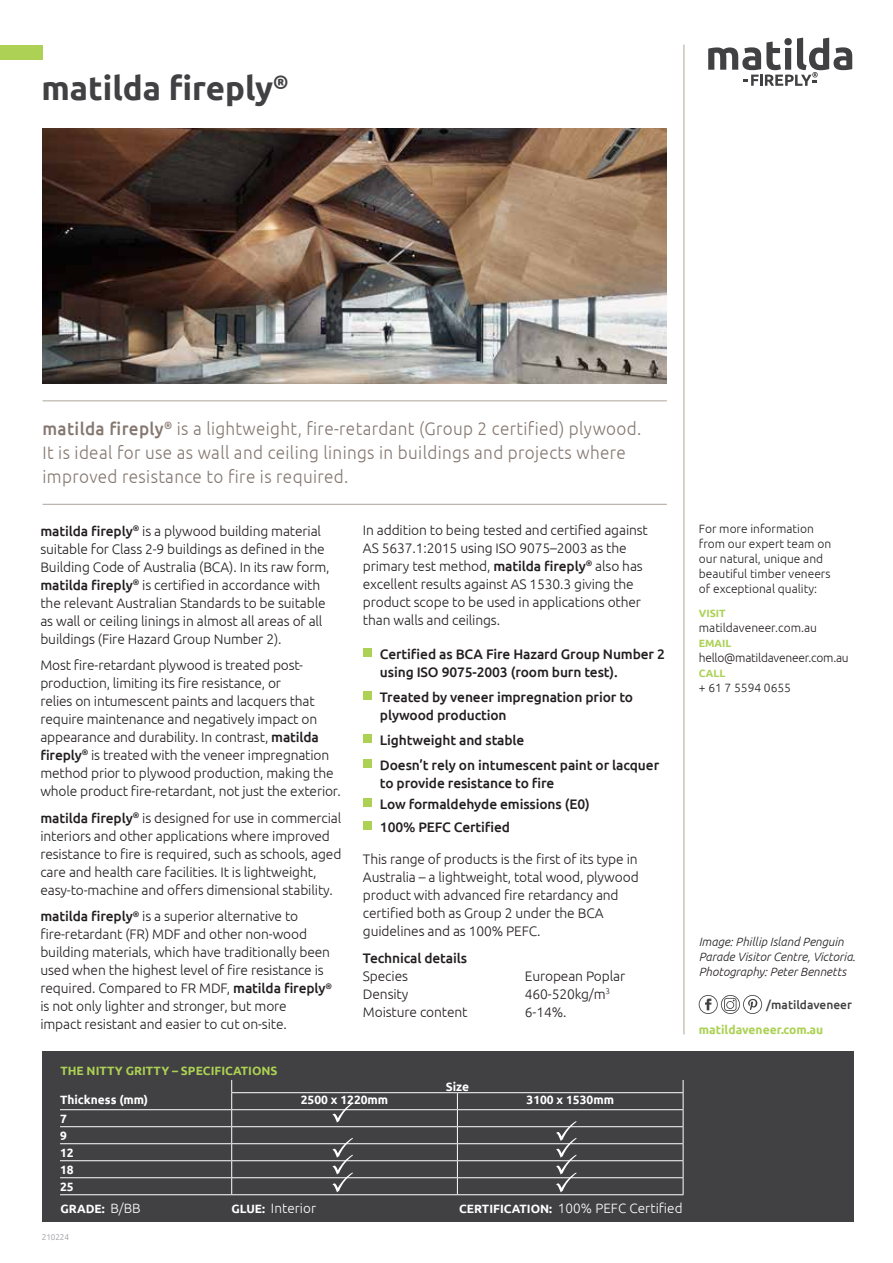
<style>
.page{position:relative;width:893px;height:1263px;background:#fff}
.page>*{position:absolute;margin:0;border:0;box-sizing:border-box;transform-origin:0 0}
.t1{font:700 33px "Ubuntu";color:#414042}
.t2{font:300 18px/24px "Ubuntu";letter-spacing:.02em;color:#857870;scale:.95 1}
.t3{font:300 13.8px/18px "Ubuntu";letter-spacing:-.01em;color:#231f20}
.t4{font:500 13.8px/18px "Ubuntu";letter-spacing:-.01em;color:#231f20}
.t5{font:300 13.5px "Ubuntu";letter-spacing:.005em;color:#fff}
.t6{font:300 12px/15px "Ubuntu";color:#231f20}
.t7{font:italic 300 12px/15px "Ubuntu";color:#231f20}
.t8{font:700 12px/17px "Ubuntu";color:#fff}
.t9{font:700 12px "Ubuntu";color:#acd154}
.t10{font:300 12px "Ubuntu";letter-spacing:-.02em;color:#231f20}
.t11{font:500 12px "Ubuntu";color:#414042}
.t12{font:700 10.5px "Ubuntu";color:#acd154}
.t13{font:300 8.25px "Ubuntu";letter-spacing:-.02em;color:#939598}
.s1{font-weight:500}
.s2{font-weight:300;font-size:13.5px}
.s3{font-weight:700;font-size:12px}
</style>
<div class="page">
<div style="left:42px;top:1051px;width:812px;height:171px;background:#414042"></div>
<div style="left:0;top:45px;width:42px;height:15px;background:#acd154"></div>
<hr style="left:684px;top:45px;width:1px;height:989px;background:#b0a39a">
<svg style="left:708px;top:38px;width:144px;height:48px"></svg>
<hr style="left:43px;top:400px;width:624px;height:1px;background:#b0a39a">
<img style="left:42px;top:128px;width:624px;height:255px">
<hr style="left:43px;top:504px;width:624px;height:1px;background:#b0a39a">
<div style="left:363px;top:648px;width:8px;height:9px;background:#acd154"></div>
<div style="left:363px;top:692px;width:8px;height:8px;background:#acd154"></div>
<div style="left:363px;top:734px;width:8px;height:9px;background:#acd154"></div>
<div style="left:363px;top:759px;width:8px;height:9px;background:#acd154"></div>
<div style="left:363px;top:798px;width:8px;height:8px;background:#acd154"></div>
<div style="left:363px;top:821px;width:8px;height:8px;background:#acd154"></div>
<svg style="left:699px;top:995px;width:63px;height:19px"></svg>
<hr style="left:60px;top:1109px;width:172px;height:1px;background:#fff">
<hr style="left:232px;top:1109px;width:225px;height:1px;background:#fff">
<hr style="left:457px;top:1109px;width:226px;height:1px;background:#fff">
<hr style="left:60px;top:1126px;width:172px;height:1px;background:#fff">
<hr style="left:232px;top:1126px;width:225px;height:1px;background:#fff">
<hr style="left:457px;top:1126px;width:226px;height:1px;background:#fff">
<hr style="left:60px;top:1143px;width:172px;height:1px;background:#fff">
<hr style="left:232px;top:1143px;width:225px;height:1px;background:#fff">
<hr style="left:457px;top:1143px;width:226px;height:1px;background:#fff">
<hr style="left:60px;top:1160px;width:172px;height:1px;background:#fff">
<hr style="left:232px;top:1160px;width:225px;height:1px;background:#fff">
<hr style="left:457px;top:1160px;width:226px;height:1px;background:#fff">
<hr style="left:60px;top:1177px;width:172px;height:1px;background:#fff">
<hr style="left:232px;top:1177px;width:225px;height:1px;background:#fff">
<hr style="left:457px;top:1177px;width:226px;height:1px;background:#fff">
<hr style="left:60px;top:1194px;width:172px;height:1px;background:#fff">
<hr style="left:232px;top:1194px;width:225px;height:1px;background:#fff">
<hr style="left:457px;top:1194px;width:226px;height:1px;background:#fff">
<svg style="left:231px;top:1080px;width:1px;height:114px"></svg>
<svg style="left:457px;top:1093px;width:1px;height:101px"></svg>
<svg style="left:683px;top:1080px;width:1px;height:114px"></svg>
<hr style="left:231px;top:1092px;width:226px;height:1px;background:#fff">
<hr style="left:457px;top:1092px;width:226px;height:1px;background:#fff">
<svg style="left:332px;top:1103px;width:21px;height:19px"></svg>
<svg style="left:332px;top:1138px;width:21px;height:54px"></svg>
<svg style="left:556px;top:1121px;width:21px;height:71px"></svg>
<h1 class="t1" style="left:41px;top:69px;width:249px">matilda fireply<sup>®</sup></h1>
<h2 class="t2" style="left:43px;top:416px;width:632px"><span class="s1">matilda fireply</span><sup>®</sup> is a lightweight, fire-retardant (Group 2 certified) plywood.<br>It is ideal for use as wall and ceiling linings in buildings and projects where improved resistance to fire is required.</h2>
<p class="t3" style="left:40px;top:521px;width:291px"><span class="s1">matilda fireply</span><sup>®</sup> is a plywood building material suitable for Class 2-9 buildings as defined in the Building Code of Australia (BCA). In its raw form, <span class="s1">matilda fireply</span><sup>®</sup> is certified in accordance with the relevant Australian Standards to be suitable as wall or ceiling linings in almost all areas of all buildings (Fire Hazard Group Number 2).</p>
<p class="t3" style="left:40px;top:656px;width:302px">Most fire-retardant plywood is treated post&shy;production, limiting its fire resistance, or<br>relies on intumescent paints and lacquers that require maintenance and negatively impact on appearance and durability. In contrast, <span class="s1">matilda fireply</span><sup>®</sup> is treated with the veneer impregnation method prior to plywood production, making the whole product fire-retardant, not just the exterior.</p>
<p class="t3" style="left:40px;top:808px;width:302px"><span class="s1">matilda fireply</span><sup>®</sup> is designed for use in commercial interiors and other applications where improved resistance to fire is required, such as schools, aged care and health care facilities. It is lightweight, easy-to-machine and offers dimensional stability.</p>
<p class="t3" style="left:40px;top:907px;width:293px"><span class="s1">matilda fireply</span><sup>®</sup> is a superior alternative to fire-retardant (FR) MDF and other non-wood building materials, which have traditionally been used when the highest level of fire resistance is required. Compared to FR MDF, <span class="s1">matilda fireply</span><sup>® </sup>is not only lighter and stronger, but more<br>impact resistant and easier to cut on-site.</p>
<p class="t9" style="left:60px;top:1063px;width:219px">THE NITTY GRITTY – SPECIFICATIONS</p>
<p class="t3" style="left:363px;top:520px;width:287px">In addition to being tested and certified against AS 5637.1:2015 using ISO 9075–2003 as the primary test method, <span class="s1">matilda fireply</span><sup>®</sup> also has excellent results against AS 1530.3 giving the product scope to be used in applications other than walls and ceilings.</p>
<p class="t6" style="left:699px;top:521px;width:134px">For more information from our expert team on our natural, unique and beautiful timber veneers of exceptional quality:</p>
<p class="t12" style="left:699px;top:607px;width:28px">VISIT</p>
<p class="t6" style="left:699px;top:620px;width:120px">matildaveneer.com.au</p>
<p class="t12" style="left:699px;top:637px;width:34px">EMAIL</p>
<p class="t10" style="left:699px;top:650px;width:151px">hello@matildaveneer.com.au</p>
<p class="t12" style="left:699px;top:667px;width:28px">CALL</p>
<p class="t6" style="left:699px;top:680px;width:94px">+ 61 7 5594 0655</p>
<p class="t4" style="left:380px;top:645px;width:286px">Certified as BCA Fire Hazard Group Number 2 using ISO 9075-2003 (room burn test).</p>
<p class="t4" style="left:380px;top:688px;width:255px">Treated by veneer impregnation prior to plywood production</p>
<p class="t4" style="left:380px;top:727px;width:281px;line-height:24.8px">Lightweight and stable<br>Doesn’t rely on intumescent paint or lacquer</p>
<p class="t4" style="left:380px;top:772px;width:211px;line-height:20.7px">to provide resistance to fire<br>Low formaldehyde emissions (E0)</p>
<p class="t4" style="left:380px;top:817px;width:132px">100% PEFC Certified</p>
<p class="t3" style="left:363px;top:850px;width:277px">This range of products is the first of its type in Australia – a lightweight, total wood, plywood product with advanced fire retardancy and certified both as Group 2 under the BCA guidelines and as 100% PEFC.</p>
<p class="t4" style="left:363px;top:948px;width:106px">Technical details</p>
<p class="t3" style="left:363px;top:966px;width:47px">Species</p>
<p class="t3" style="left:525px;top:966px;width:102px">European Poplar</p>
<p class="t3" style="left:363px;top:984px;width:47px">Density</p>
<p class="t3" style="left:525px;top:984px;width:87px">460-520kg/m<sup>3</sup></p>
<p class="t3" style="left:363px;top:1002px;width:106px">Moisture content</p>
<p class="t3" style="left:525px;top:1002px;width:43px">6-14%.</p>
<p class="t7" style="left:699px;top:934px;width:158px">Image: Phillip Island Penguin<br>Parade Visitor Centre, Victoria.<br>Photography: Peter Bennetts</p>
<p class="t11" style="left:766px;top:997px;width:87px">/matildaveneer</p>
<p class="t8" style="left:446px;top:1078px;width:25px">Size</p>
<p class="t9" style="left:699px;top:1023px;width:126px">matildaveneer.com.au</p>
<p class="t8" style="left:60px;top:1091px;width:90px">Thickness (mm)</p>
<p class="t8" style="left:301px;top:1091px;width:89px">2500 x 1220mm</p>
<p class="t8" style="left:526px;top:1091px;width:89px">3100 x 1530mm</p>
<p class="t8" style="left:60px;top:1110px;width:15px">7<br>9<br>12<br>18<br>25</p>
<p class="t8" style="left:60px;top:1200px;width:82px">GRADE: <span class="s2">B/BB</span></p>
<p class="t5" style="left:231px;top:1200px;width:86px"><span class="s3">GLUE:</span> Interior</p>
<p class="t5" style="left:459px;top:1200px;width:225px"><span class="s3">CERTIFICATION:</span> 100% PEFC Certified</p>
<p class="t13" style="left:42px;top:1232px;width:29px">210224</p>
</div>
